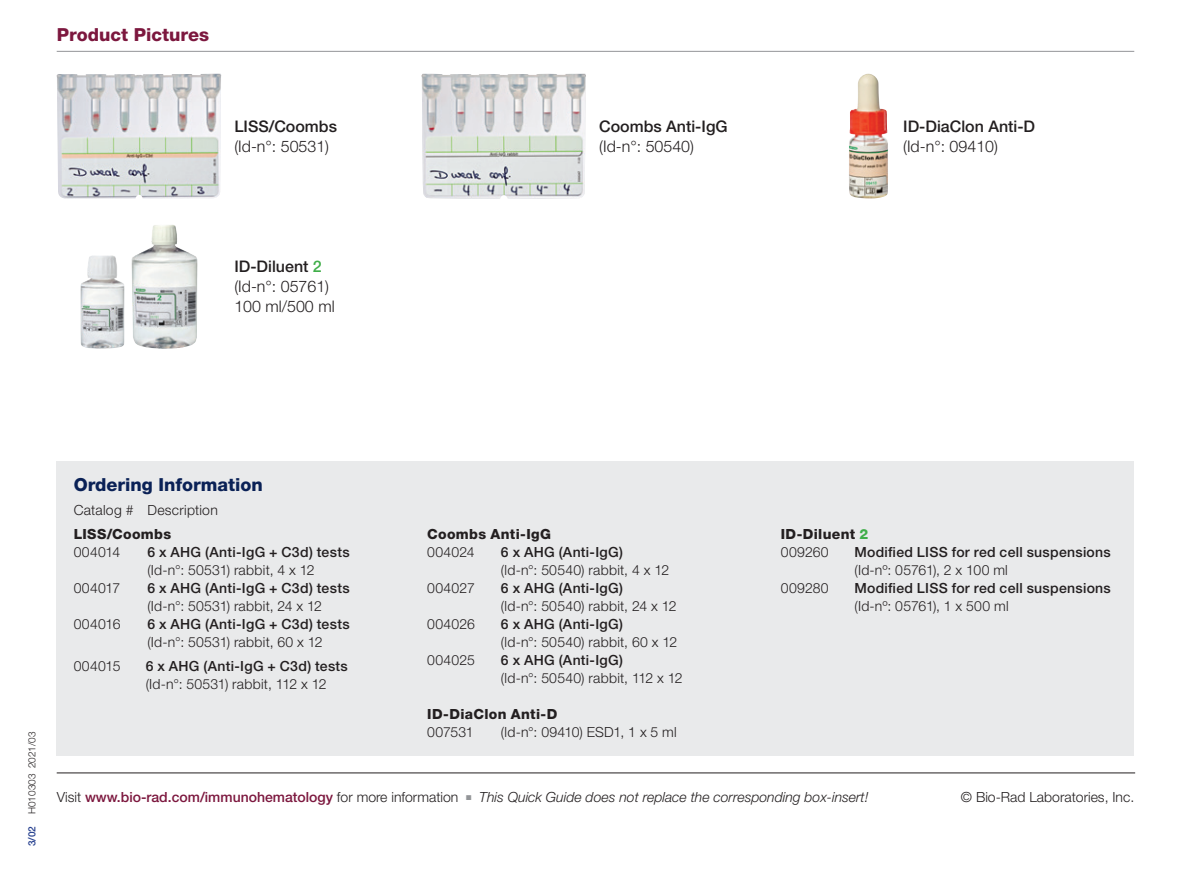
<style>
.page{position:relative;width:1191px;height:896px;background:#fff}
.page>*{position:absolute;margin:0;border:0;box-sizing:border-box;transform-origin:0 0}
.t1{font:800 18px "Helvetica Neue LT Std";color:#0a2156}
.t2{font:800 18px "Helvetica Neue LT Std";color:#7c173e}
.t3{font:300 16px/20px "Helvetica Neue LT Std";color:#231f20}
.t4{font:500 16px "Helvetica Neue LT Std";color:#231f20}
.t5{font:300 14px "Helvetica Neue LT Std";letter-spacing:.015em;color:#231f20}
.t6{font:500 14px "Helvetica Neue LT Std";letter-spacing:.02em;color:#231f20}
.t7{font:italic 300 14px "Helvetica Neue LT Std";color:#231f20}
.t8{font:800 14px/18px "Helvetica Neue LT Std";letter-spacing:.02em;color:#231f20}
.t9{font:300 10px "Helvetica Neue LT Std";color:#231f20}
.t10{font:500 10px "Helvetica Neue LT Std";color:#253f8e}
.s1{font-weight:500}
.s2{font-weight:500;color:#40ae49}
.s3{color:#40ae49}
.s4{font-weight:300}
.s5{font-style:normal}
.s6{font-weight:500;font-style:normal;color:#7c173e}
.s7{color:#939598}
</style>
<div class="page">
<hr style="left:57px;top:772px;width:1078px;height:1px;background:#231f20">
<div style="left:57px;top:461px;width:1077px;height:295px;background:#e9eaeb"></div>
<hr style="left:57px;top:51px;width:1077px;height:1px;background:#939598">
<img style="left:421px;top:74px;width:165px;height:125px">
<img style="left:57px;top:74px;width:164px;height:124px">
<img style="left:147px;top:225px;width:16px;height:25px">
<img style="left:849px;top:74px;width:39px;height:124px">
<p class="t2" style="left:57px;top:24px;width:154px">Product Pictures</p>
<p class="t4" style="left:234px;top:117px;width:104px">LISS/Coombs</p>
<p class="t3" style="left:234px;top:136px;width:96px">(Id-n°: 50531)</p>
<p class="t3" style="left:234px;top:256px;width:102px"><span class="s1">ID-Diluent</span> <span class="s2">2 </span>(Id-n°: 05761)<br>100 ml/500 ml</p>
<p class="t4" style="left:599px;top:117px;width:130px">Coombs Anti-IgG</p>
<p class="t3" style="left:599px;top:136px;width:96px">(Id-n°: 50540)</p>
<p class="t4" style="left:903px;top:117px;width:133px">ID-DiaClon Anti-D</p>
<p class="t3" style="left:903px;top:136px;width:96px">(Id-n°: 09410)</p>
<p class="t9" style="left:26px;top:814px;width:84px;rotate:-90deg">H010303 2021/03</p>
<p class="t10" style="left:26px;top:846px;width:22px;rotate:-90deg">3/02</p>
<p class="t1" style="left:74px;top:474px;width:191px">Ordering Information</p>
<p class="t5" style="left:74px;top:502px;width:146px">Catalog # Description</p>
<p class="t8" style="left:74px;top:525px;width:99px">LISS/Coombs</p>
<p class="t5" style="left:74px;top:544px;width:48px">004014</p>
<p class="t6" style="left:147px;top:544px;width:204px">6 x AHG (Anti-IgG + C3d) tests</p>
<p class="t5" style="left:147px;top:562px;width:169px">(Id-n°: 50531) rabbit, 4 x 12</p>
<p class="t5" style="left:74px;top:580px;width:48px">004017</p>
<p class="t6" style="left:147px;top:580px;width:204px">6 x AHG (Anti-IgG + C3d) tests</p>
<p class="t5" style="left:147px;top:598px;width:176px">(Id-n°: 50531) rabbit, 24 x 12</p>
<p class="t5" style="left:74px;top:616px;width:48px">004016</p>
<p class="t6" style="left:147px;top:616px;width:204px">6 x AHG (Anti-IgG + C3d) tests</p>
<p class="t5" style="left:147px;top:634px;width:177px">(Id-n°: 50531) rabbit, 60 x 12</p>
<p class="t5" style="left:74px;top:658px;width:48px">004015</p>
<p class="t6" style="left:146px;top:658px;width:204px">6 x AHG (Anti-IgG + C3d) tests</p>
<p class="t5" style="left:146px;top:676px;width:182px">(Id-n°: 50531) rabbit, 112 x 12</p>
<p class="t8" style="left:427px;top:525px;width:125px">Coombs Anti-IgG</p>
<p class="t5" style="left:427px;top:544px;width:49px">004024</p>
<p class="t6" style="left:501px;top:544px;width:123px">6 x AHG (Anti-IgG)</p>
<p class="t5" style="left:501px;top:562px;width:170px">(ld-n°: 50540) rabbit, 4 x 12</p>
<p class="t5" style="left:427px;top:580px;width:49px">004027</p>
<p class="t6" style="left:501px;top:580px;width:123px">6 x AHG (Anti-IgG)</p>
<p class="t5" style="left:501px;top:598px;width:177px">(ld-n°: 50540) rabbit, 24 x 12</p>
<p class="t5" style="left:427px;top:616px;width:49px">004026</p>
<p class="t6" style="left:501px;top:616px;width:123px">6 x AHG (Anti-IgG)</p>
<p class="t5" style="left:501px;top:634px;width:178px">(ld-n°: 50540) rabbit, 60 x 12</p>
<p class="t5" style="left:427px;top:652px;width:49px">004025</p>
<p class="t6" style="left:501px;top:652px;width:123px">6 x AHG (Anti-IgG)</p>
<p class="t5" style="left:501px;top:670px;width:183px">(ld-n°: 50540) rabbit, 112 x 12</p>
<p class="t8" style="left:427px;top:705px;width:132px">ID-DiaClon Anti-D</p>
<p class="t5" style="left:427px;top:724px;width:48px">007531</p>
<p class="t5" style="left:501px;top:724px;width:177px">(ld-n°: 09410) ESD1, 1 x 5 ml</p>
<p class="t8" style="left:780px;top:525px;width:89px">ID-Diluent <span class="s3">2<br></span><span class="s4">009260</span></p>
<p class="t6" style="left:854px;top:544px;width:258px">Modified LISS for red cell suspensions</p>
<p class="t5" style="left:854px;top:562px;width:155px">(Id-nº: 05761), 2 x 100 ml</p>
<p class="t5" style="left:780px;top:580px;width:49px">009280</p>
<p class="t6" style="left:854px;top:580px;width:258px">Modified LISS for red cell suspensions</p>
<p class="t5" style="left:854px;top:598px;width:156px">(Id-nº: 05761), 1 x 500 ml</p>
<p class="t7" style="left:57px;top:788px;width:813px"><span class="s5">Visit</span> <span class="s6">www.bio-rad.com/immunohematology</span> <span class="s5">for more information</span> <span class="s7">■</span> This Quick Guide does not replace the corresponding box-insert!</p>
<p class="t5" style="left:961px;top:788px;width:175px">© Bio-Rad Laboratories, Inc.</p>
</div>
